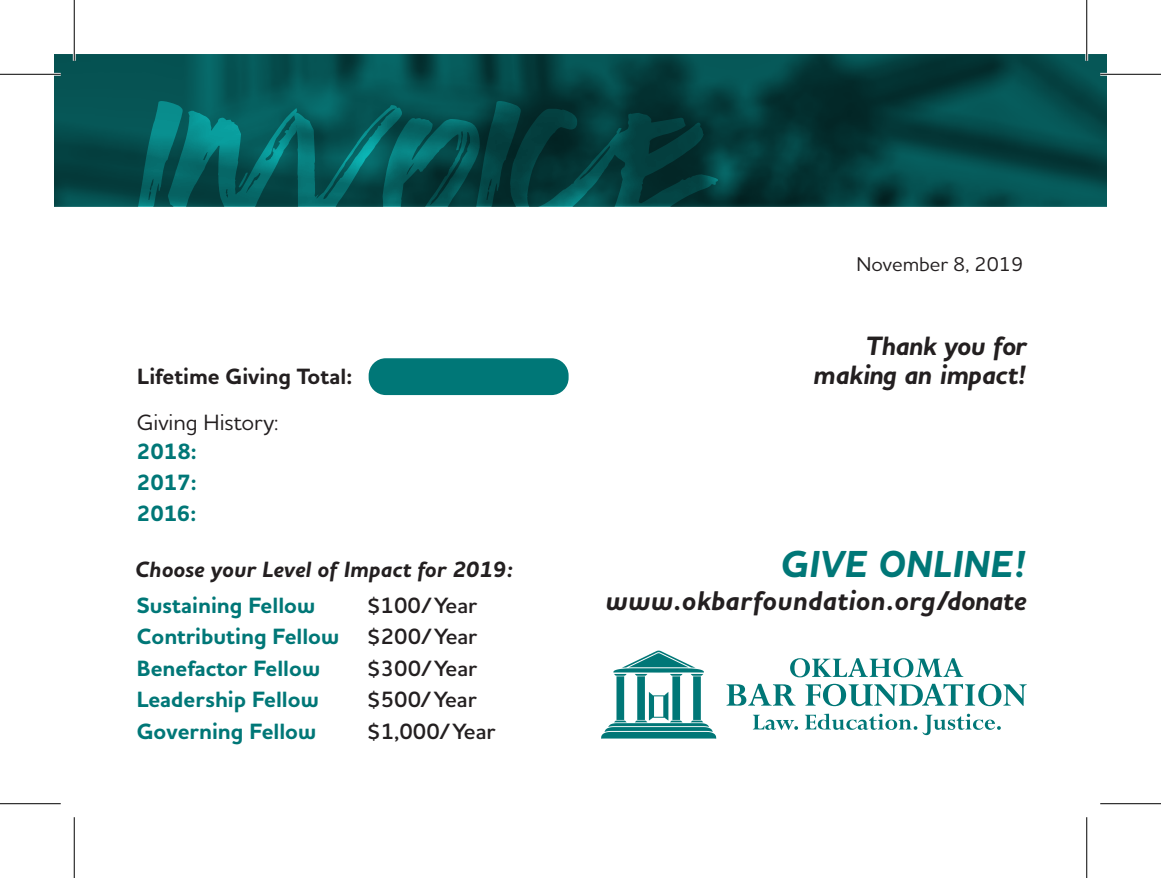
<style>
.page{position:relative;width:1161px;height:878px;background:#fff}
.page>*{position:absolute;margin:0;border:0;box-sizing:border-box;transform-origin:0 0}
.t1{font:italic 700 38.25px "Houschka Alt Pro";color:#077}
.t2{font:italic 700 27.45px "Houschka Alt Pro";letter-spacing:.01em;color:#231f20}
.t3{font:italic 700 27px/29px "Houschka Alt Pro";letter-spacing:-.02em;color:#231f20;text-align:right}
.t4{font:700 22.5px/30.6px "Houschka Alt Pro";color:#077}
.t5{font:600 22.5px "Houschka Alt Pro";color:#231f20}
.t6{font:italic 700 22.5px "Houschka Alt Pro";color:#231f20}
.t7{font:700 22.5px "Houschka Alt Pro";color:#231f20}
.t8{font:500 22.5px "Houschka Alt Pro";color:#231f20}
.t9{font:500 20.25px "Houschka Alt Pro";color:#231f20}
.s1{font-weight:600;color:#231f20}
</style>
<div class="page">
<img style="left:54px;top:54px;width:1053px;height:685px">
<div style="left:369px;top:358px;width:200px;height:37px;background:#077;border-radius:17px"></div>
<svg style="left:135px;top:101px;width:583px;height:138px"></svg>
<svg style="left:790px;top:658px;width:173px;height:19px"></svg>
<svg style="left:727px;top:683px;width:69px;height:22px"></svg>
<svg style="left:806px;top:683px;width:221px;height:23px"></svg>
<svg style="left:753px;top:714px;width:45px;height:15px"></svg>
<svg style="left:805px;top:713px;width:112px;height:16px"></svg>
<svg style="left:923px;top:713px;width:78px;height:22px"></svg>
<svg style="left:600px;top:650px;width:117px;height:88px"></svg>
<hr style="left:0;top:73px;width:61px;height:3px;background:#fff">
<hr style="left:1100px;top:73px;width:61px;height:3px;background:#fff">
<hr style="left:73px;top:0;width:3px;height:61px;background:#fff">
<hr style="left:1085px;top:0;width:3px;height:61px;background:#fff">
<hr style="left:0;top:74px;width:61px;height:1px;background:#000">
<hr style="left:1100px;top:74px;width:61px;height:1px;background:#000">
<hr style="left:0;top:803px;width:61px;height:1px;background:#000">
<hr style="left:1100px;top:803px;width:61px;height:1px;background:#000">
<hr style="left:74px;top:0;width:1px;height:61px;background:#000">
<hr style="left:74px;top:817px;width:1px;height:61px;background:#000">
<hr style="left:1086px;top:0;width:1px;height:61px;background:#000">
<hr style="left:1086px;top:817px;width:1px;height:61px;background:#000">
<p class="t7" style="left:137px;top:362px;width:217px">Lifetime Giving Total:</p>
<p class="t8" style="left:137px;top:407px;width:143px">Giving History:</p>
<p class="t4" style="left:137px;top:437px;width:61px;text-align:justify">2018:<br>2017:<br>2016:</p>
<p class="t9" style="left:856px;top:251px;width:168px">November 8, 2019</p>
<p class="t3" style="left:813px;top:332px;width:215px">Thank you for making an impact!</p>
<h1 class="t1" style="left:780px;top:539px;width:248px">GIVE ONLINE!</h1>
<p class="t6" style="left:135px;top:555px;width:380px">Choose your Level of Impact for 2019:</p>
<p class="t4" style="left:137px;top:590px;width:180px">Sustaining Fellow</p>
<p class="t5" style="left:367px;top:590px;width:112px">$100/Year</p>
<p class="t2" style="left:606px;top:583px;width:423px">www.okbarfoundation.org/donate</p>
<p class="t4" style="left:137px;top:621px;width:342px;line-height:31.5px">Contributing Fellow <span class="s1">$200/Year<br></span>Benefactor Fellow</p>
<p class="t5" style="left:367px;top:653px;width:112px">$300/Year</p>
<p class="t4" style="left:137px;top:684px;width:184px">Leadership Fellow</p>
<p class="t5" style="left:367px;top:685px;width:111px">$500/Year</p>
<p class="t4" style="left:137px;top:716px;width:181px">Governing Fellow</p>
<p class="t5" style="left:367px;top:716px;width:130px">$1,000/Year</p>
</div>
